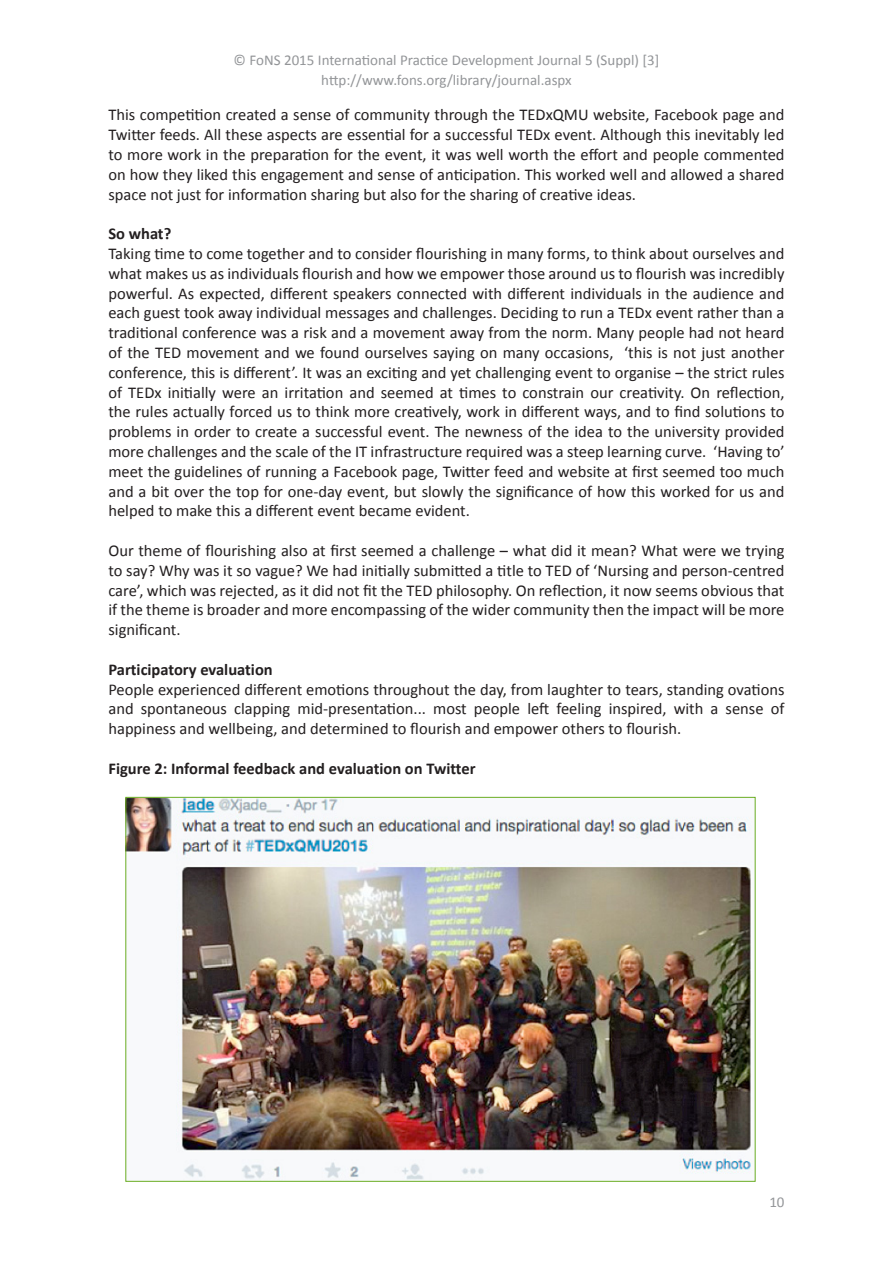
<style>
.page{position:relative;width:893px;height:1263px;background:#fff}
.page>*{position:absolute;margin:0;border:0;box-sizing:border-box;transform-origin:0 0}
.Body{font:16.5px/19.8px "Calibri";color:#231f20;text-align:justify}
.Xhead_1{font:700 16.5px "Calibri";color:#231f20}
.t1{font:15px/19.8px "Calibri";color:#939598;text-align:center}
</style>
<div class="page">
<img style="left:127px;top:799px;width:626px;height:381px">
<p class="t1" style="left:234px;top:50px;width:427px">© FoNS 2015 International Practice Development Journal 5 (Suppl) [3] http://www.fons.org/library/journal.aspx</p>
<p class="Body" style="left:108px;top:105px;width:678px">This competition created a sense of community through the TEDxQMU website, Facebook page and Twitter feeds. All these aspects are essential for a successful TEDx event. Although this inevitably led to more work in the preparation for the event, it was well worth the effort and people commented on how they liked this engagement and sense of anticipation. This worked well and allowed a shared space not just for information sharing but also for the sharing of creative ideas.</p>
<p class="Xhead_1" style="left:108px;top:223px;width:64px">So what?</p>
<p class="Body" style="left:108px;top:244px;width:678px">Taking time to come together and to consider flourishing in many forms, to think about ourselves and what makes us as individuals flourish and how we empower those around us to flourish was incredibly powerful. As expected, different speakers connected with different individuals in the audience and each guest took away individual messages and challenges. Deciding to run a TEDx event rather than a traditional conference was a risk and a movement away from the norm. Many people had not heard of the TED movement and we found ourselves saying on many occasions, ‘this is not just another conference, this is different’. It was an exciting and yet challenging event to organise – the strict rules of TEDx initially were an irritation and seemed at times to constrain our creativity. On reflection, the rules actually forced us to think more creatively, work in different ways, and to find solutions to problems in order to create a successful event. The newness of the idea to the university provided more challenges and the scale of the IT infrastructure required was a steep learning curve. ‘Having to’ meet the guidelines of running a Facebook page, Twitter feed and website at first seemed too much and a bit over the top for one-day event, but slowly the significance of how this worked for us and helped to make this a different event became evident.</p>
<p class="Body" style="left:108px;top:541px;width:678px">Our theme of flourishing also at first seemed a challenge – what did it mean? What were we trying to say? Why was it so vague? We had initially submitted a title to TED of ‘Nursing and person-centred care’, which was rejected, as it did not fit the TED philosophy. On reflection, it now seems obvious that if the theme is broader and more encompassing of the wider community then the impact will be more significant.</p>
<p class="Xhead_1" style="left:108px;top:659px;width:166px">Participatory evaluation</p>
<p class="Body" style="left:108px;top:679px;width:678px">People experienced different emotions throughout the day, from laughter to tears, standing ovations and spontaneous clapping mid-presentation... most people left feeling inspired, with a sense of happiness and wellbeing, and determined to flourish and empower others to flourish.</p>
<p class="Xhead_1" style="left:108px;top:758px;width:369px">Figure 2: Informal feedback and evaluation on Twitter</p>
<p class="t1" style="left:769px;top:1192px;width:17px">10</p>
</div>
